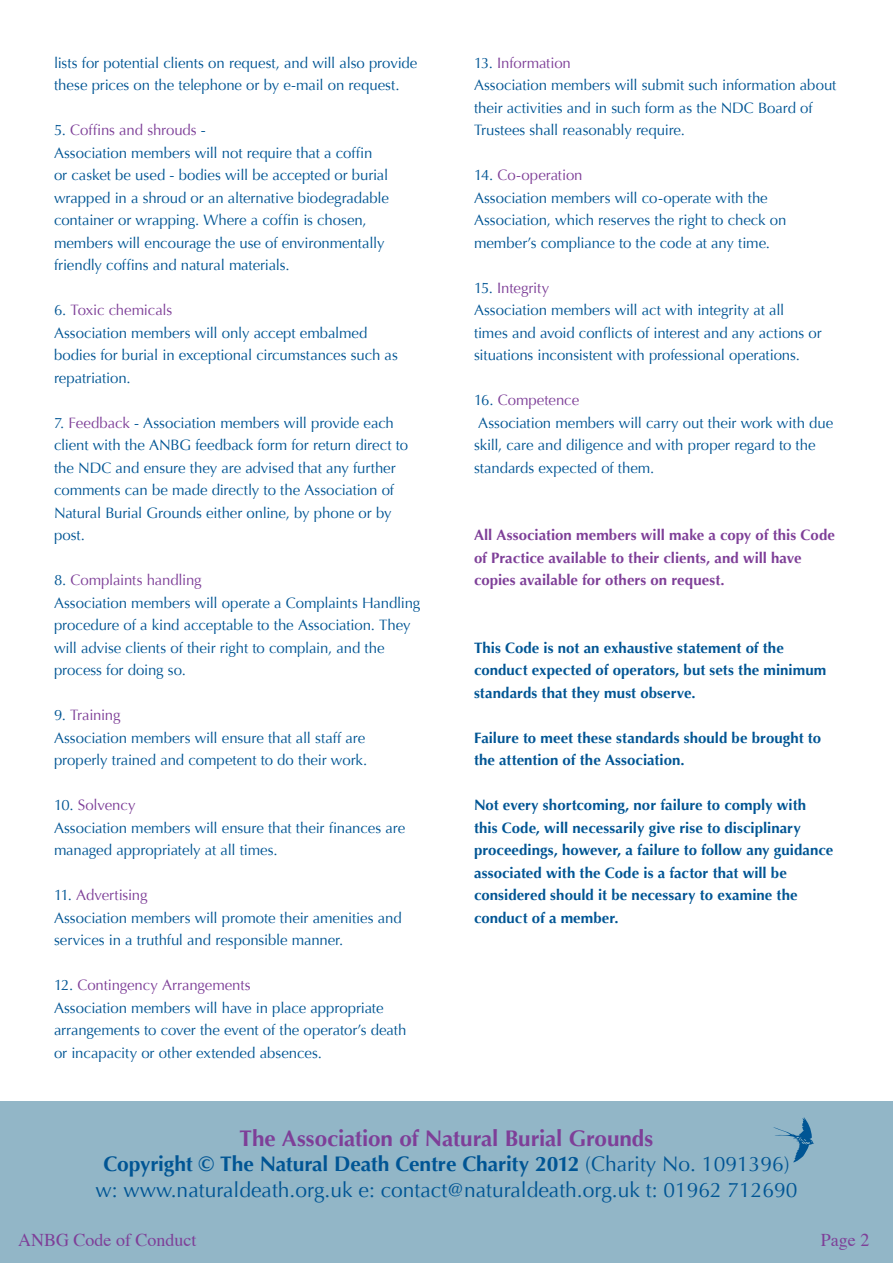
<style>
.page{position:relative;width:893px;height:1263px;background:#fff}
.page>*{position:absolute;margin:0;border:0;box-sizing:border-box;transform-origin:0 0}
.t1{font:700 22.5px "Optima";letter-spacing:-.005em;color:#7e3f98}
.t2{font:21px "Optima";color:#005594}
.t3{font:700 21px "Optima";letter-spacing:-.01em;color:#005594}
.t4{font:18px "Times";color:#7e3f98}
.t5{font:15px/22.5px "Optima";letter-spacing:-.005em;color:#005594}
.t6{font:700 15px/22.5px "Optima";letter-spacing:.005em;color:#005594}
.t7{font:15px "Optima";letter-spacing:-.01em;color:#7e3f98}
.t8{font:700 15px/22.5px "Optima";color:#7e3f98}
.s1{color:#005594}
.s2{color:#7e3f98}
.s3{font-weight:400}
</style>
<div class="page">
<div style="left:0;top:1101px;width:893px;height:162px;background:#92b6c7"></div>
<svg style="left:773px;top:1117px;width:41px;height:45px"></svg>
<p class="t5" style="left:54px;top:52px;width:365px">lists for potential clients on request, and will also provide these prices on the telephone or by e-mail on request.</p>
<p class="t7" style="left:54px;top:122px;width:153px"><span class="s1">5.</span> Coffins and shrouds <span class="s1">-</span></p>
<p class="t5" style="left:54px;top:142px;width:336px">Association members will not require that a coffin or casket be used - bodies will be accepted or burial wrapped in a shroud or an alternative biodegradable container or wrapping. Where a coffin is chosen, members will encourage the use of environmentally friendly coffins and natural materials.</p>
<p class="t7" style="left:54px;top:302px;width:120px"><span class="s1">6.</span> Toxic chemicals</p>
<p class="t5" style="left:54px;top:322px;width:345px">Association members will only accept embalmed bodies for burial in exceptional circumstances such as repatriation.</p>
<p class="t5" style="left:54px;top:412px;width:356px">7. <span class="s2">Feedback</span> - Association members will provide each client with the ANBG feedback form for return direct to the NDC and ensure they are advised that any further comments can be made directly to the Association of Natural Burial Grounds either online, by phone or by post.</p>
<p class="t7" style="left:54px;top:572px;width:149px"><span class="s1">8.</span> Complaints handling</p>
<p class="t5" style="left:54px;top:592px;width:368px">Association members will operate a Complaints Handling procedure of a kind acceptable to the Association. They will advise clients of their right to complain, and the process for doing so.</p>
<p class="t7" style="left:54px;top:707px;width:68px"><span class="s1">9.</span> Training</p>
<p class="t5" style="left:54px;top:727px;width:315px">Association members will ensure that all staff are properly trained and competent to do their work.</p>
<p class="t7" style="left:54px;top:797px;width:83px"><span class="s1">10.</span> Solvency</p>
<p class="t5" style="left:54px;top:817px;width:353px">Association members will ensure that their finances are managed appropriately at all times.</p>
<p class="t7" style="left:54px;top:887px;width:95px"><span class="s1">11.</span> Advertising</p>
<p class="t5" style="left:54px;top:907px;width:349px">Association members will promote their amenities and services in a truthful and responsible manner.</p>
<p class="t7" style="left:54px;top:977px;width:198px"><span class="s1">12.</span> Contingency Arrangements</p>
<p class="t5" style="left:54px;top:997px;width:354px">Association members will have in place appropriate arrangements to cover the event of the operator’s death or incapacity or other extended absences.</p>
<p class="t7" style="left:474px;top:54px;width:98px"><span class="s1">13.</span> Information</p>
<p class="t5" style="left:474px;top:74px;width:364px">Association members will submit such information about their activities and in such form as the NDC Board of<br>Trustees shall reasonably require.</p>
<p class="t7" style="left:474px;top:167px;width:110px"><span class="s1">14.</span> Co-operation</p>
<p class="t5" style="left:474px;top:187px;width:314px">Association members will co-operate with the<br>Association, which reserves the right to check on member’s compliance to the code at any time.</p>
<p class="t7" style="left:474px;top:279px;width:77px"><span class="s1">15.</span> Integrity</p>
<p class="t5" style="left:474px;top:299px;width:349px">Association members will act with integrity at all times and avoid conflicts of interest and any actions or situations inconsistent with professional operations.</p>
<p class="t7" style="left:474px;top:392px;width:107px"><span class="s1">16.</span> Competence</p>
<p class="t5" style="left:474px;top:412px;width:361px">Association members will carry out their work with due skill, care and diligence and with proper regard to the standards expected of them.</p>
<p class="t8" style="left:474px;top:524px;width:362px">All Association members will make a copy of this Code of Practice available to their clients, and will have copies available for others on request.</p>
<p class="t6" style="left:474px;top:637px;width:354px">This Code is not an exhaustive statement of the conduct expected of operators, but sets the minimum standards that they must observe.</p>
<p class="t6" style="left:474px;top:727px;width:349px">Failure to meet these standards should be brought to the attention of the Association.</p>
<p class="t6" style="left:474px;top:794px;width:361px">Not every shortcoming, nor failure to comply with this Code, will necessarily give rise to disciplinary proceedings, however, a failure to follow any guidance associated with the Code is a factor that will be considered should it be necessary to examine the conduct of a member.</p>
<p class="t1" style="left:240px;top:1125px;width:415px">The Association of Natural Burial Grounds</p>
<p class="t3" style="left:103px;top:1152px;width:688px">Copyright © The Natural Death Centre Charity 2012 <span class="s3">(Charity No. 1091396)</span></p>
<p class="t2" style="left:95px;top:1177px;width:704px">w: www.naturaldeath.org.uk e: contact@naturaldeath.org.uk t: 01962 712690</p>
<p class="t4" style="left:18px;top:1222px;width:180px">ANBG Code of Conduct</p>
<p class="t4" style="left:821px;top:1222px;width:50px">Page 2</p>
</div>
